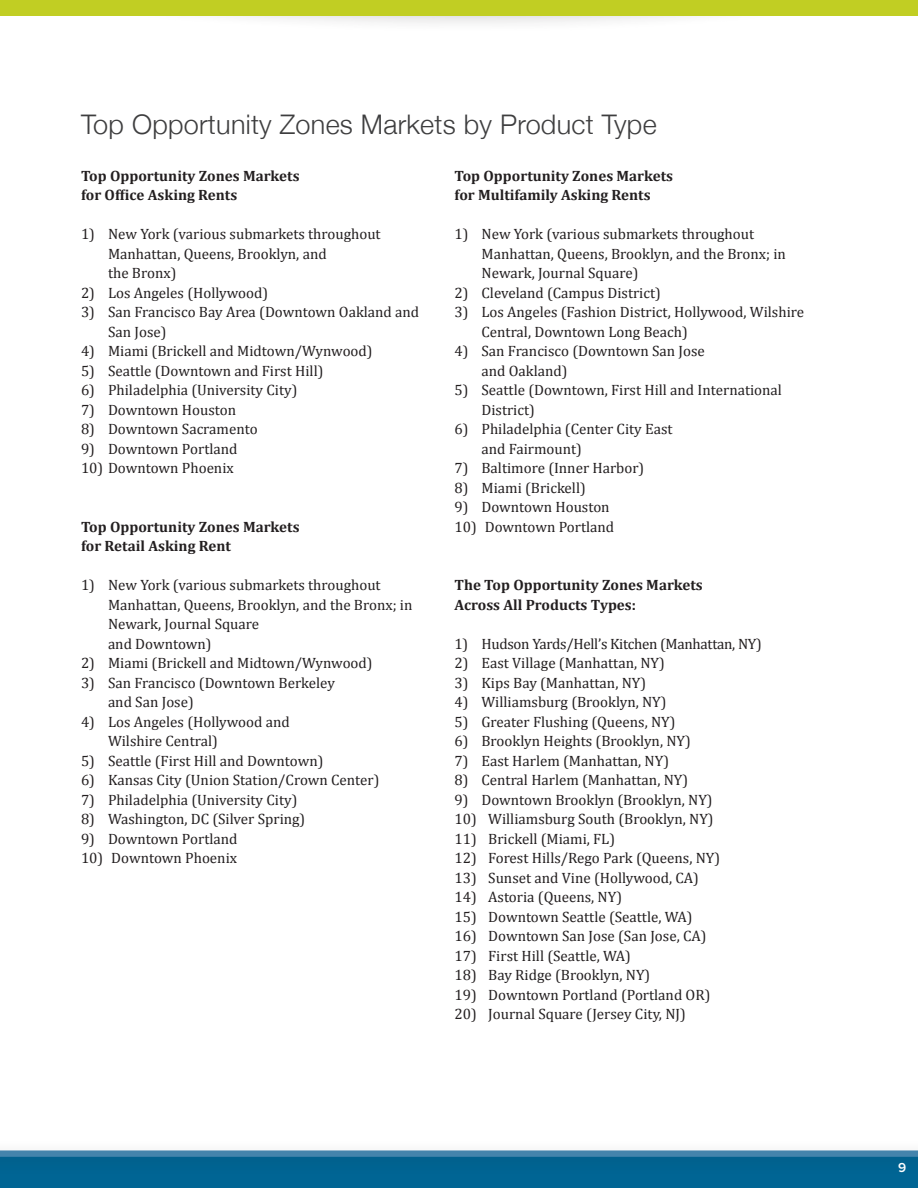
<style>
.page{position:relative;width:918px;height:1188px;background:#fff}
.page>*{position:absolute;margin:0;border:0;box-sizing:border-box;transform-origin:0 0}
.t1{font:300 27px "Helvetica Neue";letter-spacing:.01em;color:#3e3e3f}
.t2{font:15px/19.5px "Cambria";color:#231f20}
.t3{font:700 15px/19.5px "Cambria";color:#231f20}
.t4{font:15px "Cambria";letter-spacing:-.02em;color:#231f20}
.t5{font:600 13.5px "Proxima Nova";color:#fff}
</style>
<div class="page">
<div style="left:0;top:0;width:918px;height:33px;background:#231f20;opacity:.4"></div>
<div style="left:0;top:0;width:221px;height:36px;background:#fff"></div>
<div style="left:0;top:0;width:918px;height:15px;background:#c1ce23"></div>
<div style="left:0;top:1151px;width:918px;height:37px;background:#006594"></div>
<div style="left:0;top:1139px;width:918px;height:37px;background:#231f20;opacity:.15"></div>
<svg style="left:0;top:1150px;width:918px;height:7px;background:#4e8ab0"></svg>
<p class="t1" style="left:81px;top:103px;width:577px">Top Opportunity Zones Markets by Product Type</p>
<p class="t3" style="left:81px;top:165px;width:220px">Top Opportunity Zones Markets for Office Asking Rents</p>
<p class="t2" style="left:108px;top:224px;width:274px;text-indent:-27px">1) New York (various submarkets throughout<br>Manhattan, Queens, Brooklyn, and<br>the Bronx)</p>
<p class="t2" style="left:81px;top:283px;width:189px">2) Los Angeles (Hollywood)</p>
<p class="t2" style="left:108px;top:302px;width:313px;text-indent:-27px">3) San Francisco Bay Area (Downtown Oakland and<br>San Jose)</p>
<p class="t2" style="left:81px;top:341px;width:293px">4) Miami (Brickell and Midtown/Wynwood)</p>
<p class="t2" style="left:81px;top:361px;width:244px">5) Seattle (Downtown and First Hill)</p>
<p class="t2" style="left:81px;top:380px;width:218px">6) Philadelphia (University City)</p>
<p class="t2" style="left:81px;top:400px;width:157px">7) Downtown Houston</p>
<p class="t2" style="left:81px;top:419px;width:178px">8) Downtown Sacramento</p>
<p class="t2" style="left:81px;top:439px;width:158px">9) Downtown Portland</p>
<p class="t2" style="left:81px;top:458px;width:154px">10) Downtown Phoenix</p>
<p class="t3" style="left:454px;top:165px;width:220px">Top Opportunity Zones Markets</p>
<p class="t3" style="left:454px;top:185px;width:198px">for Multifamily Asking Rents</p>
<p class="t2" style="left:482px;top:224px;width:306px;text-indent:-27px">1) New York (various submarkets throughout<br>Manhattan, Queens, Brooklyn, and the Bronx; in<br>Newark, Journal Square)</p>
<p class="t2" style="left:454px;top:283px;width:208px">2) Cleveland (Campus District)</p>
<p class="t2" style="left:482px;top:302px;width:324px;text-indent:-27px">3) Los Angeles (Fashion District, Hollywood, Wilshire<br>Central, Downtown Long Beach)</p>
<p class="t2" style="left:482px;top:341px;width:225px;text-indent:-27px">4) San Francisco (Downtown San Jose and Oakland)</p>
<p class="t2" style="left:482px;top:380px;width:302px;text-indent:-27px">5) Seattle (Downtown, First Hill and International<br>District)</p>
<p class="t2" style="left:482px;top:419px;width:193px;text-indent:-27px">6) Philadelphia (Center City East and Fairmount)</p>
<p class="t2" style="left:454px;top:458px;width:191px">7) Baltimore (Inner Harbor)</p>
<p class="t2" style="left:454px;top:478px;width:133px">8) Miami (Brickell)</p>
<p class="t2" style="left:454px;top:497px;width:157px">9) Downtown Houston</p>
<p class="t2" style="left:454px;top:517px;width:161px">10) Downtown Portland</p>
<p class="t3" style="left:81px;top:516px;width:220px">Top Opportunity Zones Markets for Retail Asking Rent</p>
<p class="t2" style="left:108px;top:575px;width:306px;text-indent:-27px">1) New York (various submarkets throughout<br>Manhattan, Queens, Brooklyn, and the Bronx; in<br>Newark, Journal Square<br>and Downtown)</p>
<p class="t2" style="left:81px;top:653px;width:293px">2) Miami (Brickell and Midtown/Wynwood)</p>
<p class="t2" style="left:108px;top:673px;width:228px;text-indent:-27px">3) San Francisco (Downtown Berkeley and San Jose)</p>
<p class="t2" style="left:108px;top:712px;width:183px;text-indent:-27px">4) Los Angeles (Hollywood and<br>Wilshire Central)</p>
<p class="t2" style="left:81px;top:751px;width:244px">5) Seattle (First Hill and Downtown)</p>
<p class="t2" style="left:81px;top:770px;width:300px">6) Kansas City (Union Station/Crown Center)</p>
<p class="t2" style="left:81px;top:790px;width:218px">7) Philadelphia (University City)</p>
<p class="t2" style="left:81px;top:809px;width:226px">8) Washington, DC (Silver Spring)</p>
<p class="t2" style="left:81px;top:829px;width:158px">9) Downtown Portland</p>
<p class="t2" style="left:81px;top:848px;width:158px">10) Downtown Phoenix</p>
<p class="t3" style="left:454px;top:575px;width:250px">The Top Opportunity Zones Markets<br>Across All Products Types:</p>
<p class="t4" style="left:454px;top:635px;width:309px">1) Hudson Yards/Hell’s Kitchen (Manhattan, NY)</p>
<p class="t2" style="left:454px;top:653px;width:212px">2) East Village (Manhattan, NY)</p>
<p class="t2" style="left:454px;top:673px;width:193px">3) Kips Bay (Manhattan, NY)</p>
<p class="t2" style="left:454px;top:692px;width:214px">4) Williamsburg (Brooklyn, NY)</p>
<p class="t2" style="left:454px;top:712px;width:223px">5) Greater Flushing (Queens, NY)</p>
<p class="t2" style="left:454px;top:731px;width:238px">6) Brooklyn Heights (Brooklyn, NY)</p>
<p class="t2" style="left:454px;top:751px;width:216px">7) East Harlem (Manhattan, NY)</p>
<p class="t2" style="left:454px;top:770px;width:235px">8) Central Harlem (Manhattan, NY)</p>
<p class="t2" style="left:454px;top:790px;width:260px">9) Downtown Brooklyn (Brooklyn, NY)</p>
<p class="t2" style="left:454px;top:809px;width:261px">10) Williamsburg South (Brooklyn, NY)</p>
<p class="t2" style="left:454px;top:829px;width:162px">11) Brickell (Miami, FL)</p>
<p class="t2" style="left:454px;top:848px;width:267px">12) Forest Hills/Rego Park (Queens, NY)</p>
<p class="t2" style="left:454px;top:868px;width:246px">13) Sunset and Vine (Hollywood, CA)</p>
<p class="t2" style="left:454px;top:887px;width:169px">14) Astoria (Queens, NY)</p>
<p class="t2" style="left:454px;top:907px;width:240px">15) Downtown Seattle (Seattle, WA)</p>
<p class="t2" style="left:454px;top:926px;width:254px">16) Downtown San Jose (San Jose, CA)</p>
<p class="t2" style="left:454px;top:946px;width:178px">17) First Hill (Seattle, WA)</p>
<p class="t2" style="left:454px;top:965px;width:197px">18) Bay Ridge (Brooklyn, NY)</p>
<p class="t2" style="left:454px;top:985px;width:257px">19) Downtown Portland (Portland OR)</p>
<p class="t2" style="left:454px;top:1004px;width:233px">20) Journal Square (Jersey City, NJ)</p>
<p class="t5" style="left:898px;top:1157px;width:10px">9</p>
</div>
